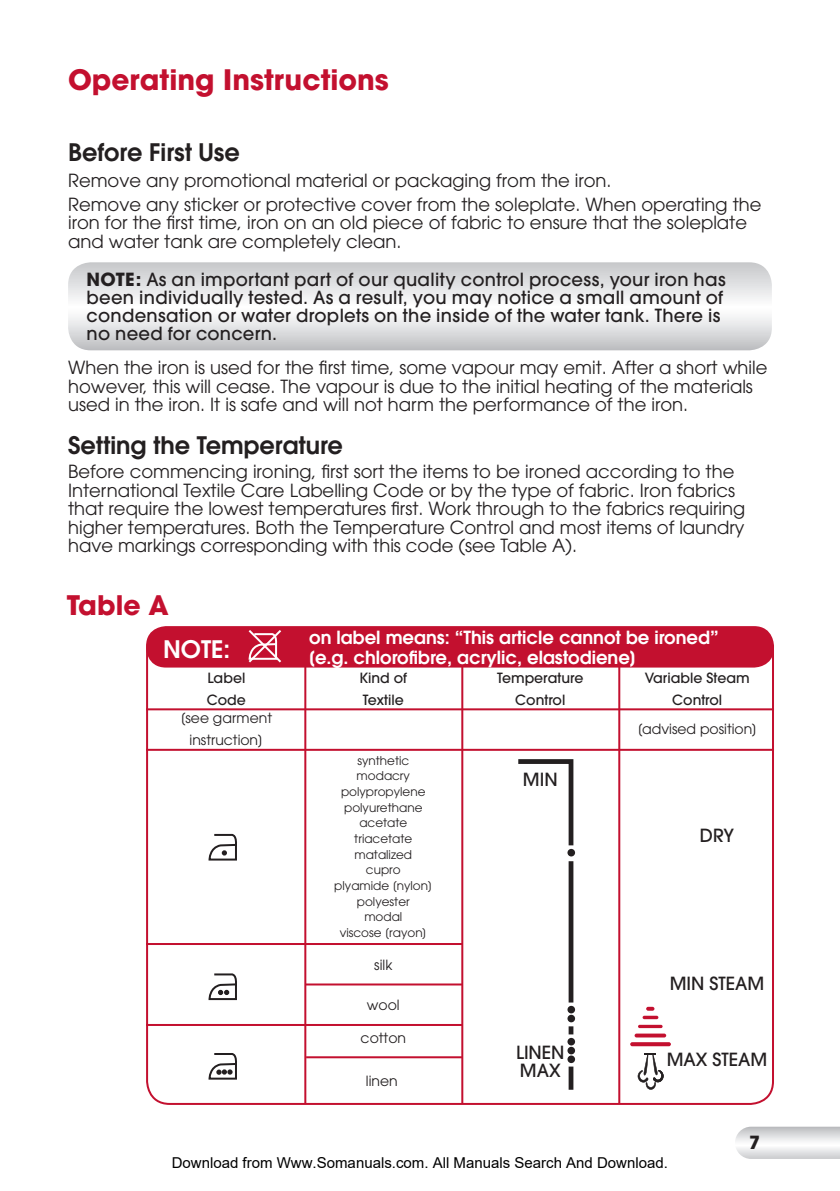
<style>
.page{position:relative;width:840px;height:1191px;background:#fff}
.page>*{position:absolute;margin:0;border:0;box-sizing:border-box;transform-origin:0 0}
.t1{font:700 28px "Avant Garde";color:#c3102f}
.t2{font:700 26.8px "Avant Garde";color:#c3102f}
.t3{font:600 24px "Avant Garde";color:#231f20}
.t4{font:600 24px "Avant Garde";color:#fff}
.t5{font:18px/18.4px "Avant Garde";color:#231f20}
.t6{font:500 18px/18px "Avant Garde";letter-spacing:.015em;color:#231f20}
.t7{font:600 18px/20px "Avant Garde";color:#fff}
.t8{font:700 18px "Avant Garde";color:#231f20}
.t9{font:15px "Arial";color:#000}
.t10{font:500 14px/21.6px "Avant Garde";color:#231f20}
.t11{font:14px/21.6px "Avant Garde";color:#231f20;text-align:center}
.t12{font:12px/15.6px "Avant Garde";color:#231f20;text-align:center}
.s1{font-weight:700}
</style>
<div class="page">
<svg style="left:735px;top:1126px;width:104px;height:32px"></svg>
<svg style="left:68px;top:262px;width:703px;height:88px"></svg>
<hr style="left:306px;top:1056px;width:155px;height:2px;background:#c3102f">
<div style="left:146px;top:626px;width:627px;height:41px;background:#c3102f;border-radius:20px"></div>
<div style="left:146px;top:627px;width:627px;height:478px;border:2px solid #c3102f;border-radius:23px"></div>
<hr style="left:304px;top:665px;width:2px;height:438px;background:#c3102f">
<hr style="left:461px;top:665px;width:2px;height:438px;background:#c3102f">
<hr style="left:618px;top:665px;width:2px;height:438px;background:#c3102f">
<svg style="left:246px;top:628px;width:37px;height:35px"></svg>
<hr style="left:146px;top:708px;width:627px;height:2px;background:#c3102f">
<hr style="left:146px;top:749px;width:627px;height:2px;background:#c3102f">
<hr style="left:146px;top:943px;width:316px;height:2px;background:#c3102f">
<hr style="left:306px;top:983px;width:156px;height:2px;background:#c3102f">
<hr style="left:146px;top:1024px;width:316px;height:2px;background:#c3102f">
<svg style="left:208px;top:833px;width:29px;height:28px"></svg>
<svg style="left:208px;top:973px;width:29px;height:28px"></svg>
<svg style="left:208px;top:1053px;width:29px;height:27px"></svg>
<svg style="left:518px;top:759px;width:57px;height:331px"></svg>
<div style="left:567px;top:849px;width:7px;height:7px;background:#231f20;border-radius:50%"></div>
<svg style="left:567px;top:1005px;width:7px;height:8px"></svg>
<div style="left:567px;top:1038px;width:7px;height:7px;background:#231f20;border-radius:50%"></div>
<div style="left:567px;top:1014px;width:7px;height:8px;background:#231f20;border-radius:50%"></div>
<svg style="left:567px;top:1046px;width:7px;height:8px"></svg>
<div style="left:567px;top:1055px;width:7px;height:8px;background:#231f20;border-radius:50%"></div>
<svg style="left:629px;top:1042px;width:41px;height:4px"></svg>
<svg style="left:634px;top:1033px;width:31px;height:4px"></svg>
<svg style="left:637px;top:1024px;width:25px;height:4px"></svg>
<svg style="left:642px;top:1015px;width:16px;height:4px"></svg>
<svg style="left:646px;top:1006px;width:8px;height:4px"></svg>
<svg style="left:637px;top:1053px;width:26px;height:36px"></svg>
<h1 class="t1" style="left:68px;top:62px;width:322px">Operating Instructions</h1>
<h3 class="t3" style="left:68px;top:136px;width:173px">Before First Use</h3>
<p class="t5" style="left:68px;top:168px;width:694px;line-height:24px">Remove any promotional material or packaging from the iron.<br>Remove any sticker or protective cover from the soleplate. When operating the</p>
<p class="t5" style="left:68px;top:213px;width:680px">iron for the first time, iron on an old piece of fabric to ensure that the soleplate and water tank are completely clean.</p>
<p class="t6" style="left:86px;top:271px;width:640px"><span class="s1">NOTE:</span> As an important part of our quality control process, your iron has been individually tested. As a result, you may notice a small amount of condensation or water droplets on the inside of the water tank. There is no need for concern.</p>
<p class="t5" style="left:68px;top:358px;width:700px">When the iron is used for the first time, some vapour may emit. After a short while however, this will cease. The vapour is due to the initial heating of the materials used in the iron. It is safe and will not harm the performance of the iron.</p>
<h3 class="t3" style="left:68px;top:430px;width:276px">Setting the Temperature</h3>
<p class="t5" style="left:68px;top:462px;width:678px">Before commencing ironing, first sort the items to be ironed according to the International Textile Care Labelling Code or by the type of fabric. Iron fabrics that require the lowest temperatures first. Work through to the fabrics requiring higher temperatures. Both the Temperature Control and most items of laundry have markings corresponding with this code (see Table A).</p>
<h2 class="t2" style="left:67px;top:588px;width:103px">Table A</h2>
<h3 class="t4" style="left:163px;top:633px;width:69px">NOTE:</h3>
<p class="t10" style="left:207px;top:667px;width:41px">Label<br>Code</p>
<p class="t11" style="left:180px;top:707px;width:93px">[see garment instruction]</p>
<p class="t7" style="left:309px;top:626px;width:410px">on label means: “This article cannot be ironed” [e.g. chlorofibre, acrylic, elastodiene]</p>
<p class="t10" style="left:359px;top:667px;width:49px">Kind of<br>Textile</p>
<p class="t12" style="left:334px;top:752px;width:99px">synthetic modacry polypropylene polyurethane acetate triacetate matalized<br>cupro<br>plyamide [nylon] polyester<br>modal<br>viscose [rayon]</p>
<p class="t11" style="left:374px;top:954px;width:20px">silk</p>
<p class="t11" style="left:367px;top:994px;width:34px">wool</p>
<p class="t11" style="left:360px;top:1026px;width:47px">cotton</p>
<p class="t11" style="left:366px;top:1070px;width:33px">linen</p>
<p class="t10" style="left:496px;top:667px;width:88px;text-align:center">Temperature<br>Control</p>
<p class="t6" style="left:522px;top:771px;width:36px">MIN</p>
<p class="t6" style="left:515px;top:1043px;width:50px">LINEN</p>
<p class="t6" style="left:519px;top:1061px;width:42px">MAX</p>
<p class="t10" style="left:644px;top:667px;width:106px;text-align:center">Variable Steam<br>Control</p>
<p class="t11" style="left:637px;top:718px;width:121px">[advised position]</p>
<p class="t6" style="left:699px;top:826px;width:36px">DRY</p>
<p class="t6" style="left:669px;top:974px;width:96px">MIN STEAM</p>
<p class="t6" style="left:666px;top:1050px;width:102px">MAX STEAM</p>
<p class="t8" style="left:748px;top:1131px;width:13px">7</p>
<p class="t9" style="left:172px;top:1154px;width:497px">Download from Www.Somanuals.com. All Manuals Search And Download.</p>
</div>
